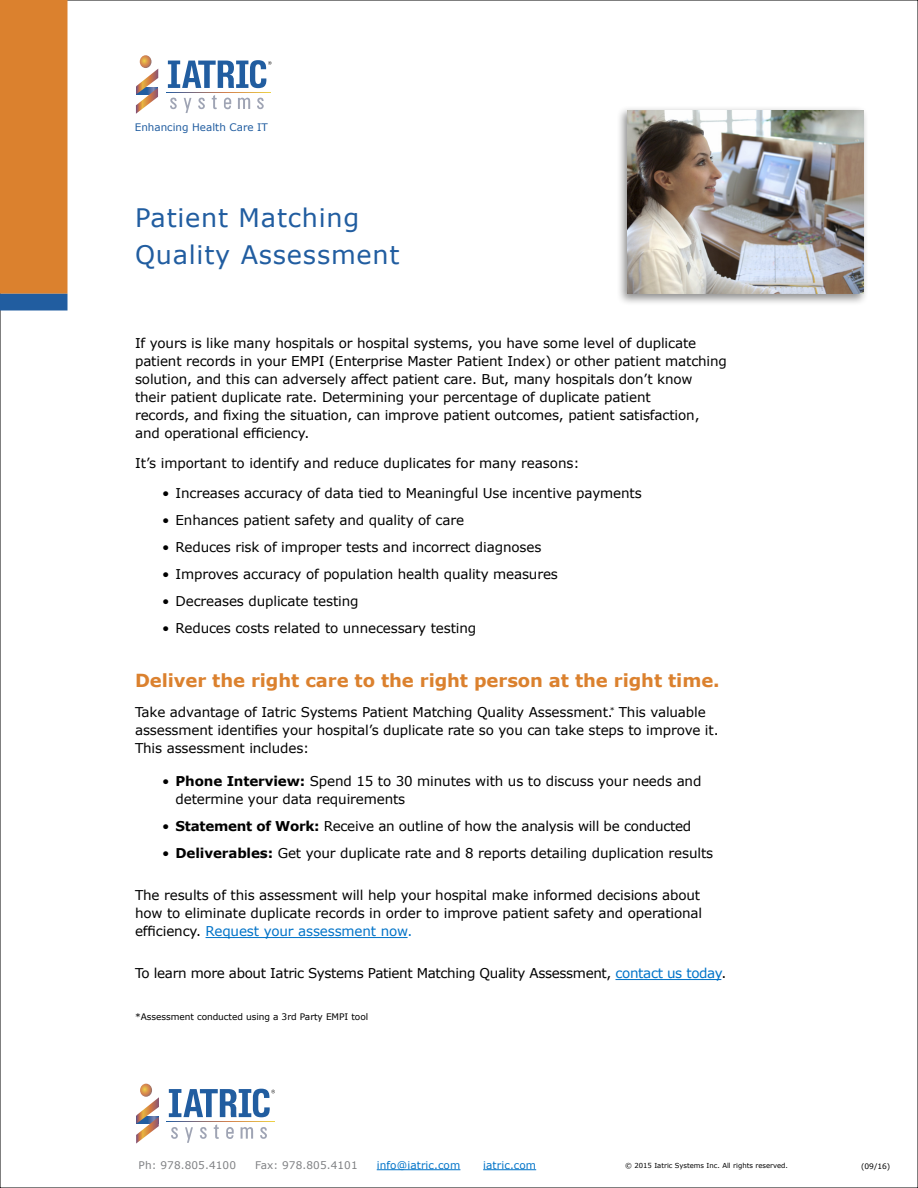
<style>
.page{position:relative;width:918px;height:1188px;background:#fff}
.page>*{position:absolute;margin:0;border:0;box-sizing:border-box;transform-origin:0 0}
.t1{font:25.5px "Verdana";letter-spacing:.03em;color:#215da0}
.t2{font:700 18px "Verdana";letter-spacing:-.005em;color:#db812e}
.t3{font:13.5px/18px "Verdana";letter-spacing:-.01em;color:#000}
.t4{font:10.5px "Verdana";letter-spacing:.01em;color:#808184}
.t5{font:10.5px "Verdana";letter-spacing:.01em;color:#0073c8}
.t6{font:10.35px "Verdana";letter-spacing:-.005em;color:#215da0}
.t7{font:9px "Verdana";letter-spacing:-.005em;color:#000}
.t8{font:7.5px "Verdana";color:#000}
.t9{font:6.9px "Verdana";color:#000}
.s1{font-weight:700}
.s2{color:#0073c8}
</style>
<div class="page">
<div style="left:1px;top:1px;width:66px;height:292px;background:#db812e"></div>
<div style="left:0;top:0;width:68px;height:294px;border:2px solid #db812e"></div>
<div style="left:1px;top:295px;width:66px;height:15px;background:#215da0"></div>
<div style="left:0;top:294px;width:68px;height:16px;border:2px solid #215da0"></div>
<svg style="left:136px;top:55px;width:22px;height:59px"></svg>
<svg style="left:166px;top:92px;width:105px;height:1px"></svg>
<svg style="left:212px;top:95px;width:5px;height:14px"></svg>
<svg style="left:238px;top:98px;width:12px;height:11px"></svg>
<svg style="left:170px;top:98px;width:7px;height:11px"></svg>
<svg style="left:198px;top:98px;width:7px;height:11px"></svg>
<svg style="left:257px;top:98px;width:7px;height:11px"></svg>
<svg style="left:224px;top:98px;width:7px;height:11px"></svg>
<svg style="left:184px;top:98px;width:7px;height:15px"></svg>
<svg style="left:168px;top:60px;width:104px;height:28px"></svg>
<hr style="left:206px;top:937px;width:202px;height:1px;background:#0073c8">
<hr style="left:616px;top:979px;width:105px;height:1px;background:#0073c8">
<div style="left:616px;top:106px;width:253px;height:200px;background:#000;opacity:.45"></div>
<img style="left:628px;top:110px;width:236px;height:184px">
<svg style="left:136px;top:1084px;width:23px;height:60px"></svg>
<svg style="left:167px;top:1121px;width:107px;height:1px"></svg>
<svg style="left:214px;top:1124px;width:5px;height:15px"></svg>
<svg style="left:241px;top:1127px;width:12px;height:12px"></svg>
<svg style="left:171px;top:1127px;width:7px;height:12px"></svg>
<svg style="left:200px;top:1127px;width:7px;height:12px"></svg>
<svg style="left:260px;top:1127px;width:7px;height:12px"></svg>
<svg style="left:226px;top:1127px;width:8px;height:12px"></svg>
<svg style="left:185px;top:1127px;width:8px;height:16px"></svg>
<svg style="left:169px;top:1089px;width:106px;height:28px"></svg>
<hr style="left:377px;top:1169px;width:83px;height:1px;background:#0073c8">
<hr style="left:483px;top:1169px;width:53px;height:1px;background:#0073c8">
<p class="t6" style="left:135px;top:120px;width:135px">Enhancing Health Care IT</p>
<p class="t1" style="left:135px;top:200px;width:226px">Patient Matching</p>
<p class="t1" style="left:135px;top:238px;width:266px">Quality Assessment</p>
<p class="t3" style="left:135px;top:334px;width:593px">If yours is like many hospitals or hospital systems, you have some level of duplicate patient records in your EMPI (Enterprise Master Patient Index) or other patient matching solution, and this can adversely affect patient care. But, many hospitals don’t know</p>
<p class="t3" style="left:135px;top:388px;width:517px">their patient duplicate rate. Determining your percentage of duplicate patient</p>
<p class="t3" style="left:135px;top:406px;width:566px">records, and fixing the situation, can improve patient outcomes, patient satisfaction,</p>
<p class="t3" style="left:135px;top:424px;width:176px">and operational efficiency.</p>
<p class="t3" style="left:135px;top:454px;width:446px">It’s important to identify and reduce duplicates for many reasons:</p>
<p class="t3" style="left:162px;top:484px;width:481px">• Increases accuracy of data tied to Meaningful Use incentive payments</p>
<p class="t3" style="left:162px;top:511px;width:304px">• Enhances patient safety and quality of care</p>
<p class="t3" style="left:162px;top:538px;width:381px">• Reduces risk of improper tests and incorrect diagnoses</p>
<p class="t3" style="left:162px;top:565px;width:397px">• Improves accuracy of population health quality measures</p>
<p class="t3" style="left:162px;top:592px;width:198px">• Decreases duplicate testing</p>
<p class="t3" style="left:162px;top:619px;width:316px">• Reduces costs related to unnecessary testing</p>
<p class="t2" style="left:135px;top:668px;width:586px">Deliver the right care to the right person at the right time.</p>
<p class="t3" style="left:135px;top:703px;width:585px">Take advantage of Iatric Systems Patient Matching Quality Assessment.<sup>*</sup> This valuable assessment identifies your hospital’s duplicate rate so you can take steps to improve it.<br>This assessment includes:</p>
<p class="t3" style="left:176px;top:772px;width:527px;text-indent:-14px">• <span class="s1">Phone Interview:</span> Spend 15 to 30 minutes with us to discuss your needs and determine your data requirements</p>
<p class="t3" style="left:162px;top:817px;width:531px">• <span class="s1">Statement of Work:</span> Receive an outline of how the analysis will be conducted</p>
<p class="t3" style="left:162px;top:844px;width:553px">• <span class="s1">Deliverables:</span> Get your duplicate rate and 8 reports detailing duplication results</p>
<p class="t3" style="left:135px;top:886px;width:569px">The results of this assessment will help your hospital make informed decisions about how to eliminate duplicate records in order to improve patient safety and operational efficiency. <span class="s2">Request your assessment now.</span></p>
<p class="t3" style="left:135px;top:964px;width:593px">To learn more about Iatric Systems Patient Matching Quality Assessment, <span class="s2">contact us today</span>.</p>
<p class="t7" style="left:135px;top:1011px;width:235px">*Assessment conducted using a 3rd Party EMPI tool</p>
<p class="t4" style="left:139px;top:1158px;width:99px">Ph: 978.805.4100</p>
<p class="t4" style="left:255px;top:1158px;width:104px">Fax: 978.805.4101</p>
<p class="t5" style="left:377px;top:1158px;width:85px">info@iatric.com</p>
<p class="t5" style="left:483px;top:1158px;width:54px">iatric.com</p>
<p class="t9" style="left:625px;top:1161px;width:164px">© 2015 Iatric Systems Inc. All rights reserved.</p>
<p class="t8" style="left:861px;top:1161px;width:31px">(09/16)</p>
</div>
